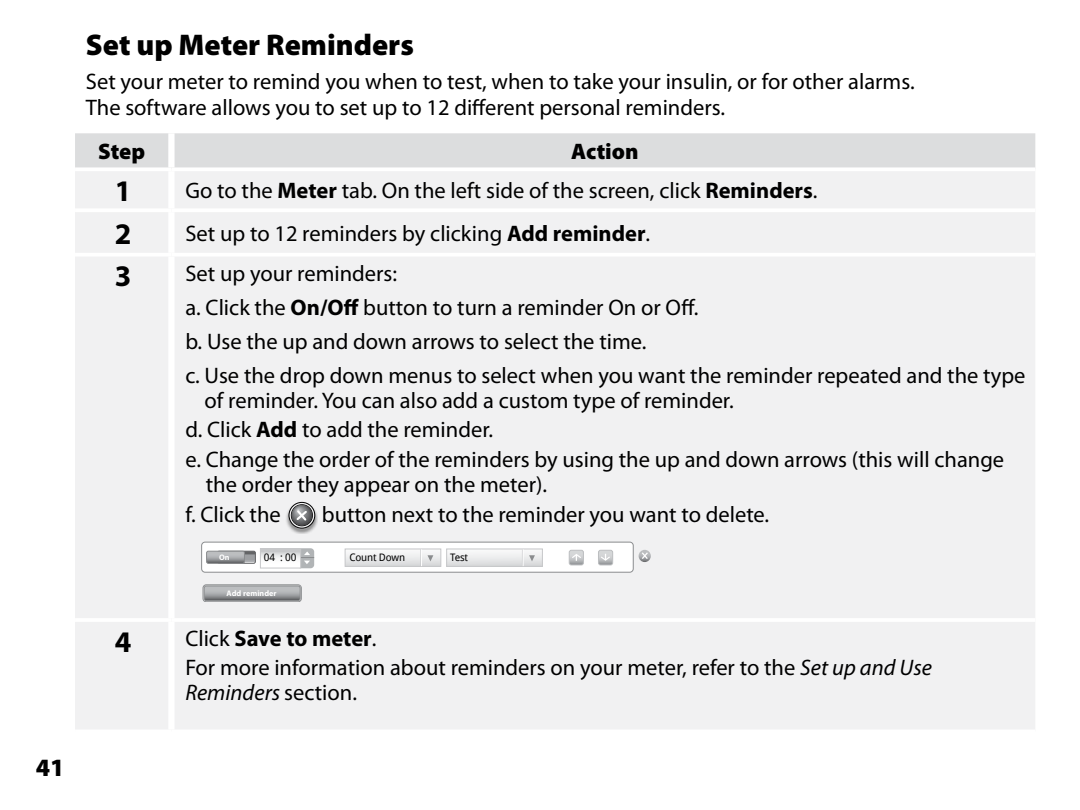
<style>
.page{position:relative;width:1080px;height:810px;background:#fff}
.page>*{position:absolute;margin:0;border:0;box-sizing:border-box;transform-origin:0 0}
.t1{font:900 30px "Myriad Pro";color:#000}
.t2{font:700 30px "Myriad Pro";color:#000}
.t3{font:900 25px "Myriad Pro";color:#000}
.t4{font:22.5px/34px "Myriad Pro";color:#000}
.t5{font:italic 22.5px "Myriad Pro";color:#000}
.t6{font:900 22.5px "Myriad Pro";color:#000}
.t7{font:10.25px "Droid Sans";letter-spacing:-.015em;color:#000}
.t8{font:700 8px "Myriad Pro";letter-spacing:.005em;color:#fff}
.s1{font-weight:700}
.s2{font-style:italic}
.s3{font-style:normal}
</style>
<div class="page">
<div style="left:75px;top:133px;width:960px;height:34px;background:#dcddde"></div>
<div style="left:75px;top:171px;width:960px;height:558px;background:#f1f1f2"></div>
<div style="left:168px;top:133px;width:7px;height:34px;background:#fff"></div>
<hr style="left:75px;top:208px;width:96px;height:4px;background:#fff">
<hr style="left:75px;top:253px;width:96px;height:4px;background:#fff">
<hr style="left:75px;top:618px;width:96px;height:4px;background:#fff">
<div style="left:168px;top:257px;width:7px;height:361px;background:#fff"></div>
<div style="left:168px;top:622px;width:7px;height:108px;background:#fff"></div>
<hr style="left:171px;top:618px;width:864px;height:4px;background:#fff">
<div style="left:168px;top:171px;width:7px;height:37px;background:#fff"></div>
<div style="left:168px;top:212px;width:7px;height:41px;background:#fff"></div>
<hr style="left:171px;top:208px;width:864px;height:4px;background:#fff">
<hr style="left:171px;top:253px;width:864px;height:4px;background:#fff">
<svg style="left:75px;top:167px;width:94px;height:1px"></svg>
<svg style="left:171px;top:167px;width:864px;height:1px"></svg>
<img style="left:286px;top:501px;width:31px;height:33px">
<svg style="left:289px;top:502px;width:26px;height:26px"></svg>
<div style="left:202px;top:542px;width:431px;height:30px;background:#fff;border-radius:3px"></div>
<div style="left:202px;top:542px;width:431px;height:30px;border:1px solid #8a8c8e;border-radius:3px"></div>
<div style="left:206px;top:551px;width:39px;height:13px;border:1px solid #8a8c8e;border-radius:2px"></div>
<svg style="left:206px;top:588px;width:93px;height:11px"></svg>
<div style="left:204px;top:586px;width:97px;height:15px;border:1px solid #8a8c8e;border-radius:2px"></div>
<div style="left:203px;top:585px;width:98px;height:17px;border:1px solid #8a8c8e;border-radius:3px"></div>
<div style="left:569px;top:550px;width:15px;height:15px;border:1px solid #bcbec0;border-radius:2px"></div>
<svg style="left:569px;top:550px;width:14px;height:15px"></svg>
<svg style="left:598px;top:550px;width:15px;height:15px"></svg>
<svg style="left:639px;top:550px;width:12px;height:12px"></svg>
<div style="left:297px;top:548px;width:17px;height:20px;background:#c5c7c9;border-radius:4px"></div>
<div style="left:260px;top:548px;width:41px;height:20px;border:1px solid #c7c8ca"></div>
<svg style="left:207px;top:549px;width:107px;height:19px"></svg>
<svg style="left:347px;top:552px;width:92px;height:13px"></svg>
<div style="left:345px;top:549px;width:96px;height:18px;border:1px solid #c7c8ca"></div>
<svg style="left:448px;top:551px;width:93px;height:14px"></svg>
<div style="left:446px;top:549px;width:97px;height:18px;border:1px solid #c7c8ca"></div>
<svg style="left:428px;top:555px;width:5px;height:6px"></svg>
<svg style="left:420px;top:549px;width:2px;height:17px"></svg>
<svg style="left:522px;top:549px;width:13px;height:17px"></svg>
<p class="t3" style="left:36px;top:751px;width:30px">41</p>
<h1 class="t1" style="left:86px;top:25px;width:330px">Set up Meter Reminders</h1>
<p class="t4" style="left:86px;top:68px;width:828px;line-height:26.2px">Set your meter to remind you when to test, when to take your insulin, or for other alarms.<br>The software allows you to set up to 12 different personal reminders.</p>
<p class="t6" style="left:98px;top:136px;width:48px">Step</p>
<p class="t6" style="left:571px;top:136px;width:69px">Action</p>
<h1 class="t2" style="left:115px;top:171px;width:18px">1</h1>
<p class="t4" style="left:185px;top:173px;width:632px">Go to the <span class="s1">Meter</span> tab. On the left side of the screen, click <span class="s1">Reminders</span>.</p>
<h1 class="t2" style="left:115px;top:214px;width:18px">2</h1>
<p class="t4" style="left:185px;top:216px;width:464px">Set up to 12 reminders by clicking <span class="s1">Add reminder</span>.</p>
<h1 class="t2" style="left:115px;top:257px;width:18px">3</h1>
<p class="t4" style="left:185px;top:256px;width:842px">Set up your reminders:<br>a. Click the <span class="s1">On/Off</span> button to turn a reminder On or Off.<br>b. Use the up and down arrows to select the time.<br>c. Use the drop down menus to select when you want the reminder repeated and the type</p>
<p class="t4" style="left:185px;top:385px;width:820px;line-height:29.5px;text-indent:19px">of reminder. You can also add a custom type of reminder.<br>d. Click <span class="s1">Add</span> to add the reminder.<br>e. Change the order of the reminders by using the up and down arrows (this will change</p>
<p class="t4" style="left:185px;top:468px;width:361px;line-height:30.8px;text-indent:20px">the order they appear on the meter). f. Click the</p>
<p class="t4" style="left:322px;top:497px;width:447px">button next to the reminder you want to delete.</p>
<p class="t7" style="left:264px;top:552px;width:34px">04 : 00</p>
<p class="t7" style="left:349px;top:552px;width:57px">Count Down</p>
<p class="t7" style="left:450px;top:552px;width:19px">Test</p>
<p class="t8" style="left:226px;top:589px;width:52px">Add reminder</p>
<p class="t8" style="left:219px;top:553px;width:12px">On</p>
<h1 class="t2" style="left:115px;top:622px;width:18px">4</h1>
<p class="t4" style="left:185px;top:623px;width:748px;line-height:29.5px">Click <span class="s1">Save to meter</span>.<br>For more information about reminders on your meter, refer to the <span class="s2">Set up and Use</span></p>
<p class="t5" style="left:185px;top:679px;width:171px">Reminders <span class="s3">section.</span></p>
</div>
